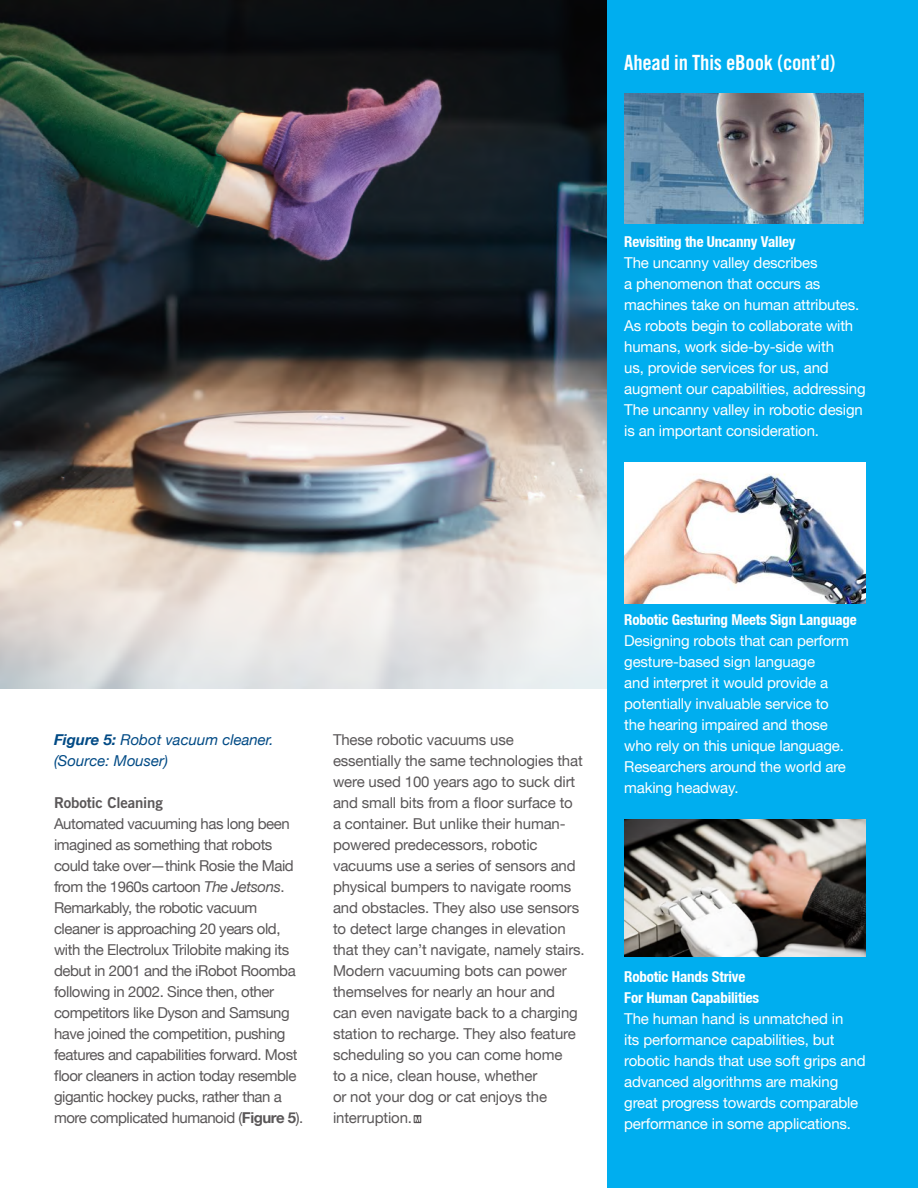
<style>
.page{position:relative;width:918px;height:1188px;background:#fff}
.page>*{position:absolute;margin:0;border:0;box-sizing:border-box;transform-origin:0 0}
.t1{font:21px "Trade Gothic Bold Cond Twenty";letter-spacing:-.01em;color:#fff}
.t2{font:15px/21px "Helvetica Neue LT";letter-spacing:-.01em;color:#fff}
.t3{font:15px/21px "Helvetica Neue LT";letter-spacing:-.01em;color:#5a5758}
.t4{font:15px/21px "Helvetica Neue LT";letter-spacing:-.03em;color:#5a5758}
.t5{font:700 condensed 15px/21px "Helvetica Neue LT";letter-spacing:-.01em;color:#fff}
.t6{font:italic 15px/21px "Helvetica Neue LT";color:#004a85}
.t7{font:15px "Trade Gothic Bold Two";letter-spacing:-.01em;color:#5a5758}
.s1{font-weight:700}
.s2{font-style:italic}
</style>
<div class="page">
<img style="left:0;top:0;width:608px;height:688px">
<div style="left:608px;top:0;width:310px;height:1188px;background:#00aeef"></div>
<img style="left:624px;top:463px;width:242px;height:140px">
<img style="left:624px;top:94px;width:240px;height:130px">
<img style="left:624px;top:820px;width:242px;height:137px">
<svg style="left:414px;top:1115px;width:7px;height:8px"></svg>
<h1 class="t1" style="left:624px;top:50px;width:213px">Ahead in This eBook (cont’d)</h1>
<p class="t5" style="left:624px;top:231px;width:173px">Revisiting the Uncanny Valley</p>
<p class="t2" style="left:624px;top:252px;width:243px">The uncanny valley describes<br>a phenomenon that occurs as machines take on human attributes.<br>As robots begin to collaborate with humans, work side-by-side with<br>us, provide services for us, and augment our capabilities, addressing The uncanny valley in robotic design is an important consideration.</p>
<p class="t6" style="left:54px;top:729px;width:221px"><span class="s1">Figure 5:</span> Robot vacuum cleaner. (Source: Mouser)</p>
<p class="t7" style="left:54px;top:793px;width:111px">Robotic Cleaning</p>
<p class="t4" style="left:54px;top:813px;width:251px">Automated vacuuming has long been imagined as something that robots could take over—think Rosie the Maid from the 1960s cartoon <span class="s2">The Jetsons</span>.<br>Remarkably, the robotic vacuum cleaner is approaching 20 years old, with the Electrolux Trilobite making its debut in 2001 and the iRobot Roomba following in 2002. Since then, other competitors like Dyson and Samsung have joined the competition, pushing features and capabilities forward. Most floor cleaners in action today resemble gigantic hockey pucks, rather than a more complicated humanoid (<span class="s1">Figure 5</span>).</p>
<p class="t3" style="left:333px;top:729px;width:253px">These robotic vacuums use essentially the same technologies that were used 100 years ago to suck dirt and small bits from a floor surface to a container. But unlike their human&shy;powered predecessors, robotic vacuums use a series of sensors and physical bumpers to navigate rooms and obstacles. They also use sensors to detect large changes in elevation that they can’t navigate, namely stairs.<br>Modern vacuuming bots can power themselves for nearly an hour and<br>can even navigate back to a charging station to recharge. They also feature scheduling so you can come home<br>to a nice, clean house, whether<br>or not your dog or cat enjoys the interruption.</p>
<p class="t5" style="left:624px;top:609px;width:234px">Robotic Gesturing Meets Sign Language</p>
<p class="t2" style="left:624px;top:630px;width:226px">Designing robots that can perform gesture-based sign language<br>and interpret it would provide a potentially invaluable service to the hearing impaired and those who rely on this unique language.<br>Researchers around the world are making headway.</p>
<p class="t5" style="left:624px;top:966px;width:137px">Robotic Hands Strive<br>For Human Capabilities</p>
<p class="t2" style="left:624px;top:1008px;width:243px">The human hand is unmatched in<br>its performance capabilities, but robotic hands that use soft grips and advanced algorithms are making great progress towards comparable performance in some applications.</p>
</div>
